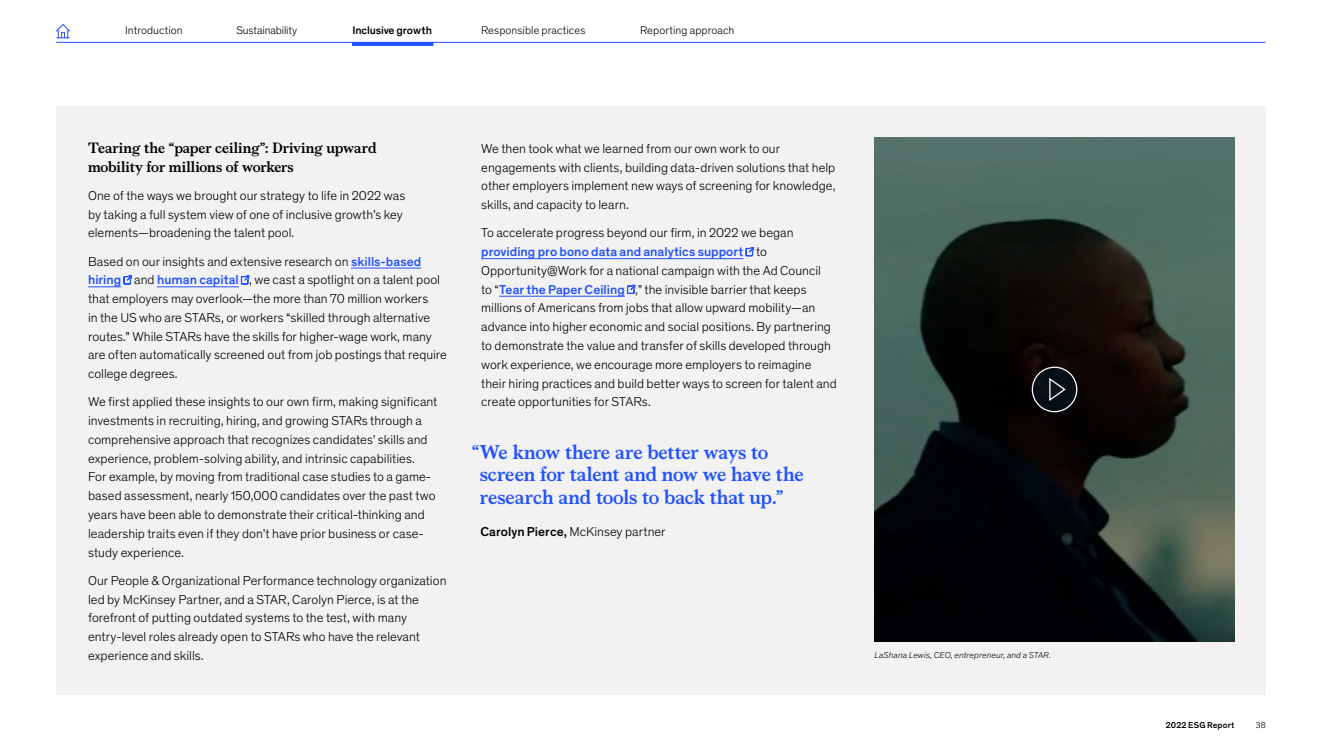
<style>
.page{position:relative;width:1322px;height:745px;background:#fff}
.page>*{position:absolute;margin:0;border:0;box-sizing:border-box;transform-origin:0 0}
.t1{font:700 20px/22.5px "Bower";letter-spacing:-.01em;color:#2251ff}
.t2{font:700 15px/18.8px "Bower";color:#000}
.t3{font:300 13.12px/18.8px "Mc Kinsey Sans";color:#000}
.t4{font:300 11.25px "Mc Kinsey Sans";letter-spacing:.005em;color:#000}
.t5{font:500 11.25px "Mc Kinsey Sans";letter-spacing:-.01em;color:#000}
.t6{font:italic 300 8.75px "Mc Kinsey Sans";letter-spacing:.015em;color:#000}
.t7{font:500 8.75px "Mc Kinsey Sans";letter-spacing:.02em;color:#000}
.t8{font:300 8.75px "Mc Kinsey Sans";color:#000}
.s1{font-weight:500;color:#2251ff}
.s2{font-weight:500}
</style>
<div class="page">
<div style="left:56px;top:106px;width:1209px;height:587px;background:#f2f2f2"></div>
<hr style="left:56px;top:42px;width:1209px;height:1px;background:#2251ff">
<hr style="left:352px;top:42px;width:81px;height:4px;background:#2251ff">
<hr style="left:351px;top:268px;width:70px;height:1px;background:#2251ff">
<hr style="left:88px;top:286px;width:33px;height:1px;background:#2251ff">
<hr style="left:157px;top:286px;width:82px;height:1px;background:#2251ff">
<hr style="left:481px;top:258px;width:262px;height:1px;background:#2251ff">
<hr style="left:499px;top:296px;width:126px;height:1px;background:#2251ff">
<svg style="left:56px;top:24px;width:14px;height:14px"></svg>
<svg style="left:123px;top:275px;width:9px;height:9px"></svg>
<svg style="left:241px;top:275px;width:8px;height:9px"></svg>
<svg style="left:745px;top:247px;width:9px;height:9px"></svg>
<svg style="left:627px;top:284px;width:8px;height:10px"></svg>
<img style="left:874px;top:138px;width:360px;height:502px">
<svg style="left:1031px;top:366px;width:47px;height:46px"></svg>
<p class="t4" style="left:125px;top:22px;width:59px">Introduction</p>
<p class="t4" style="left:236px;top:22px;width:62px">Sustainability</p>
<p class="t5" style="left:352px;top:22px;width:81px">Inclusive growth</p>
<p class="t4" style="left:481px;top:22px;width:106px">Responsible practices</p>
<p class="t4" style="left:640px;top:22px;width:96px">Reporting approach</p>
<h6 class="t2" style="left:88px;top:137px;width:290px">Tearing the “paper ceiling”: Driving upward mobility for millions of workers</h6>
<p class="t3" style="left:88px;top:185px;width:319px">One of the ways we brought our strategy to life in 2022 was by taking a full system view of one of inclusive growth’s key elements—broadening the talent pool.</p>
<p class="t3" style="left:88px;top:251px;width:360px">Based on our insights and extensive research on <span class="s1">skills-based hiring</span> and <span class="s1">human capital</span> , we cast a spotlight on a talent pool that employers may overlook—the more than 70 million workers<br>in the US who are STARs, or workers “skilled through alternative routes.” While STARs have the skills for higher-wage work, many are often automatically screened out from job postings that require college degrees.</p>
<p class="t3" style="left:88px;top:391px;width:351px">We first applied these insights to our own firm, making significant investments in recruiting, hiring, and growing STARs through a comprehensive approach that recognizes candidates’ skills and experience, problem-solving ability, and intrinsic capabilities.<br>For example, by moving from traditional case studies to a game&shy;based assessment, nearly 150,000 candidates over the past two years have been able to demonstrate their critical-thinking and leadership traits even if they don’t have prior business or case&shy;study experience.</p>
<p class="t3" style="left:88px;top:570px;width:360px">Our People &amp; Organizational Performance technology organization led by McKinsey Partner, and a STAR, Carolyn Pierce, is at the forefront of putting outdated systems to the test, with many entry-level roles already open to STARs who have the relevant experience and skills.</p>
<p class="t3" style="left:481px;top:138px;width:356px">We then took what we learned from our own work to our engagements with clients, building data-driven solutions that help other employers implement new ways of screening for knowledge, skills, and capacity to learn.</p>
<p class="t3" style="left:481px;top:223px;width:357px">To accelerate progress beyond our firm, in 2022 we began <span class="s1">providing pro bono data and analytics support</span> to Opportunity@Work for a national campaign with the Ad Council<br>to “<span class="s1">Tear the Paper Ceiling</span> ,” the invisible barrier that keeps millions of Americans from jobs that allow upward mobility—an advance into higher economic and social positions. By partnering to demonstrate the value and transfer of skills developed through work experience, we encourage more employers to reimagine their hiring practices and build better ways to screen for talent and create opportunities for STARs.</p>
<p class="t1" style="left:480px;top:438px;width:325px;text-indent:-8px">“We know there are better ways to screen for talent and now we have the research and tools to back that up.”</p>
<p class="t3" style="left:480px;top:521px;width:187px"><span class="s2">Carolyn Pierce,</span> McKinsey partner</p>
<p class="t6" style="left:874px;top:648px;width:178px">LaShana Lewis, CEO, entrepreneur, and a STAR.</p>
<p class="t7" style="left:1165px;top:718px;width:70px">2022 ESG Report</p>
<p class="t8" style="left:1255px;top:718px;width:11px">38</p>
</div>
